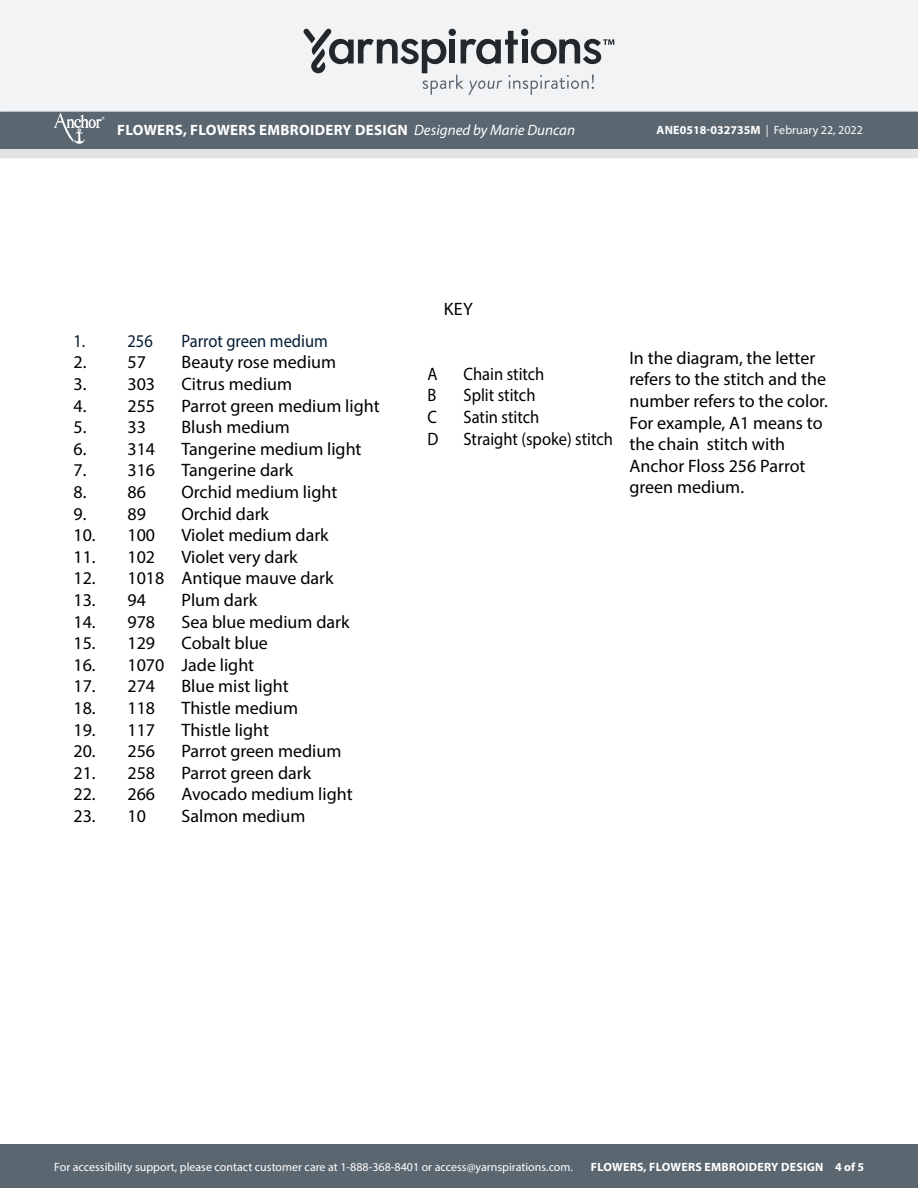
<style>
.page{position:relative;width:918px;height:1188px;background:#fff}
.page>*{position:absolute;margin:0;border:0;box-sizing:border-box;transform-origin:0 0}
.Diagram___Schematic{font:18px/21.6px "Myriad Pro";color:#000}
.Diagram___Schematic-2{font:18px "Myriad Pro";color:#000;scale:.92 1}
.t1{font:18px "Myriad Pro";color:#051c34;scale:.92 1}
.t2{font:700 15px "Myriad Pro";letter-spacing:.02em;color:#fff}
.t3{font:12px "Myriad Pro";color:#fff}
.t4{font:700 12px "Myriad Pro";letter-spacing:.02em;color:#fff}
.t5{font:500 6px "Avenir Next LT Pro";color:#fff}
.s1{font-weight:400;font-style:italic}
.s2{font-weight:700}
</style>
<div class="page">
<div style="left:0;top:1145px;width:918px;height:43px;background:#5a6670"></div>
<div style="left:0;top:148px;width:918px;height:10px;background:#e4e3e3"></div>
<div style="left:0;top:111px;width:918px;height:38px;background:#5a6670"></div>
<div style="left:0;top:0;width:918px;height:112px;background:#f2f3f4;border:2px solid #f2f3f4"></div>
<svg style="left:303px;top:29px;width:311px;height:66px"></svg>
<svg style="left:54px;top:113px;width:48px;height:31px"></svg>
<p class="t5" style="left:101px;top:116px;width:5px">®</p>
<p class="t2" style="left:117px;top:120px;width:459px">FLOWERS, FLOWERS EMBROIDERY DESIGN <span class="s1">Designed by Marie Duncan</span></p>
<p class="t3" style="left:657px;top:123px;width:208px"><span class="s2">ANE0518-032735M</span> | February 22, 2022</p>
<p class="Diagram___Schematic" style="left:444px;top:298px;width:31px">KEY</p>
<p class="t1" style="left:74px;top:330px;width:88px">1. 256</p>
<p class="t1" style="left:182px;top:330px;width:161px">Parrot green medium</p>
<p class="Diagram___Schematic" style="left:74px;top:351px;width:74px">2. 57</p>
<p class="Diagram___Schematic" style="left:182px;top:351px;width:156px">Beauty rose medium</p>
<p class="Diagram___Schematic" style="left:74px;top:373px;width:83px">3. 303</p>
<p class="Diagram___Schematic" style="left:182px;top:373px;width:112px">Citrus medium</p>
<p class="Diagram___Schematic" style="left:74px;top:395px;width:83px">4. 255</p>
<p class="Diagram___Schematic" style="left:182px;top:395px;width:200px">Parrot green medium light</p>
<p class="Diagram___Schematic" style="left:74px;top:416px;width:74px">5. 33</p>
<p class="Diagram___Schematic" style="left:182px;top:416px;width:110px">Blush medium</p>
<p class="Diagram___Schematic" style="left:74px;top:438px;width:83px">6. 314</p>
<p class="Diagram___Schematic" style="left:182px;top:438px;width:182px">Tangerine medium light</p>
<p class="Diagram___Schematic" style="left:74px;top:459px;width:83px">7. 316</p>
<p class="Diagram___Schematic" style="left:182px;top:459px;width:113px">Tangerine dark</p>
<p class="Diagram___Schematic" style="left:74px;top:481px;width:74px">8. 86</p>
<p class="Diagram___Schematic" style="left:182px;top:481px;width:157px">Orchid medium light</p>
<p class="Diagram___Schematic" style="left:74px;top:503px;width:74px">9. 89</p>
<p class="Diagram___Schematic" style="left:182px;top:503px;width:89px">Orchid dark</p>
<p class="Diagram___Schematic" style="left:74px;top:524px;width:83px">10. 100</p>
<p class="Diagram___Schematic" style="left:182px;top:524px;width:149px">Violet medium dark</p>
<p class="Diagram___Schematic" style="left:74px;top:546px;width:83px">11. 102</p>
<p class="Diagram___Schematic" style="left:182px;top:546px;width:118px">Violet very dark</p>
<p class="Diagram___Schematic" style="left:74px;top:567px;width:262px">12. 1018 Antique mauve dark</p>
<p class="Diagram___Schematic" style="left:74px;top:589px;width:74px">13. 94</p>
<p class="Diagram___Schematic" style="left:182px;top:589px;width:77px">Plum dark</p>
<p class="Diagram___Schematic" style="left:74px;top:611px;width:83px">14. 978</p>
<p class="Diagram___Schematic" style="left:182px;top:611px;width:170px">Sea blue medium dark</p>
<p class="Diagram___Schematic" style="left:74px;top:632px;width:83px">15. 129</p>
<p class="Diagram___Schematic" style="left:182px;top:632px;width:88px">Cobalt blue</p>
<p class="Diagram___Schematic" style="left:74px;top:654px;width:182px">16. 1070 Jade light</p>
<p class="Diagram___Schematic" style="left:74px;top:675px;width:83px">17. 274</p>
<p class="Diagram___Schematic" style="left:182px;top:675px;width:109px">Blue mist light</p>
<p class="Diagram___Schematic" style="left:74px;top:697px;width:83px">18. 118</p>
<p class="Diagram___Schematic" style="left:182px;top:697px;width:118px">Thistle medium</p>
<p class="Diagram___Schematic" style="left:74px;top:719px;width:83px">19. 117</p>
<p class="Diagram___Schematic" style="left:182px;top:719px;width:89px">Thistle light</p>
<p class="Diagram___Schematic" style="left:74px;top:740px;width:83px">20. 256</p>
<p class="Diagram___Schematic" style="left:182px;top:740px;width:161px">Parrot green medium</p>
<p class="Diagram___Schematic" style="left:74px;top:762px;width:83px">21. 258</p>
<p class="Diagram___Schematic" style="left:182px;top:762px;width:131px">Parrot green dark</p>
<p class="Diagram___Schematic" style="left:74px;top:783px;width:83px">22. 266</p>
<p class="Diagram___Schematic" style="left:182px;top:783px;width:173px">Avocado medium light</p>
<p class="Diagram___Schematic" style="left:74px;top:805px;width:74px">23. 10</p>
<p class="Diagram___Schematic" style="left:182px;top:805px;width:125px">Salmon medium</p>
<p class="Diagram___Schematic-2" style="left:428px;top:363px;width:12px">A</p>
<p class="Diagram___Schematic-2" style="left:464px;top:363px;width:89px">Chain stitch</p>
<p class="Diagram___Schematic-2" style="left:428px;top:384px;width:11px">B</p>
<p class="Diagram___Schematic-2" style="left:464px;top:384px;width:80px">Split stitch</p>
<p class="Diagram___Schematic-2" style="left:428px;top:406px;width:12px">C</p>
<p class="Diagram___Schematic-2" style="left:464px;top:406px;width:84px">Satin stitch</p>
<p class="Diagram___Schematic-2" style="left:428px;top:428px;width:13px">D</p>
<p class="Diagram___Schematic-2" style="left:464px;top:428px;width:164px">Straight (spoke) stitch</p>
<p class="Diagram___Schematic" style="left:630px;top:347px;width:200px">In the diagram, the letter refers to the stitch and the number refers to the color.<br>For example, A1 means to the chain stitch with<br>Anchor Floss 256 Parrot green medium.</p>
<p class="t3" style="left:54px;top:1159px;width:520px">For accessibility support, please contact customer care at 1-888-368-8401 or access@yarnspirations.com.</p>
<p class="t4" style="left:591px;top:1159px;width:275px">FLOWERS, FLOWERS EMBROIDERY DESIGN 4 of 5</p>
</div>
